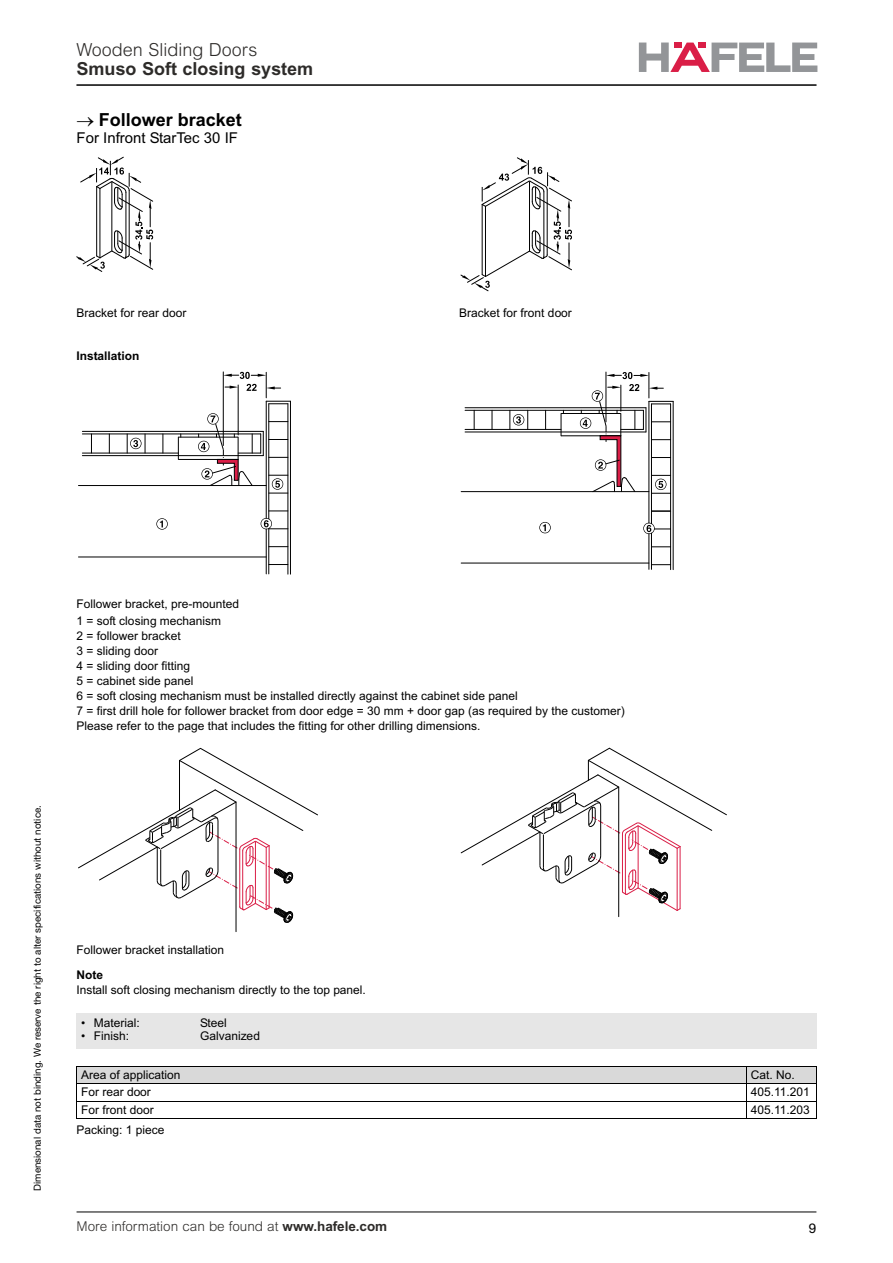
<style>
.page{position:relative;width:893px;height:1263px;background:#fff}
.page>*{position:absolute;margin:0;border:0;box-sizing:border-box;transform-origin:0 0}
.t1{font:700 18px "Arial MT Std";color:#2d2b29}
.t2{font:300 18px "Arial MT Std";color:#2d2b29}
.t3{font:18px "Arial Bold+T42+IMVZZN";color:#000}
.t4{font:15px "Arial+T42+SKHGSC";color:#000}
.t5{font:300 13.5px "Arial MT Std";color:#2d2b29}
.t6{font:13.5px "Helvetica Neue";color:#000}
.t7{font:12px/15px "Arial+T42+SKHGSC";color:#000}
.t8{font:12px "Arial Bold+T42+IMVZZN";color:#000}
.t9{font:9.75px "Helvetica Neue";color:#000}
.s1{font-weight:700}
</style>
<div class="page">
<hr style="left:77px;top:85px;width:739px;height:1px;background:#000">
<hr style="left:77px;top:1211px;width:739px;height:1px;background:#000">
<svg style="left:639px;top:43px;width:178px;height:29px"></svg>
<svg style="left:76px;top:157px;width:77px;height:115px"></svg>
<svg style="left:461px;top:157px;width:111px;height:134px"></svg>
<hr style="left:290px;top:401px;width:1px;height:173px;background:#000">
<hr style="left:266px;top:401px;width:1px;height:173px;background:#000">
<hr style="left:82px;top:455px;width:181px;height:1px;background:#000">
<hr style="left:82px;top:431px;width:181px;height:1px;background:#000">
<hr style="left:78px;top:485px;width:188px;height:1px;background:#000">
<hr style="left:78px;top:556px;width:188px;height:1px;background:#000">
<hr style="left:238px;top:385px;width:1px;height:50px;background:#000">
<hr style="left:223px;top:372px;width:1px;height:73px;background:#000">
<hr style="left:269px;top:404px;width:1px;height:170px;background:#000">
<hr style="left:288px;top:404px;width:1px;height:170px;background:#000">
<hr style="left:82px;top:453px;width:96px;height:1px;background:#000">
<hr style="left:82px;top:434px;width:179px;height:1px;background:#000">
<svg style="left:178px;top:434px;width:3px;height:25px"></svg>
<svg style="left:163px;top:434px;width:1px;height:19px"></svg>
<svg style="left:109px;top:434px;width:1px;height:19px"></svg>
<svg style="left:91px;top:435px;width:1px;height:18px"></svg>
<svg style="left:269px;top:511px;width:19px;height:1px"></svg>
<svg style="left:269px;top:546px;width:19px;height:1px"></svg>
<svg style="left:270px;top:564px;width:18px;height:1px"></svg>
<hr style="left:178px;top:459px;width:39px;height:1px;background:#000">
<hr style="left:178px;top:437px;width:60px;height:1px;background:#000">
<svg style="left:223px;top:372px;width:67px;height:32px"></svg>
<svg style="left:156px;top:518px;width:12px;height:12px"></svg>
<svg style="left:157px;top:519px;width:10px;height:10px"></svg>
<svg style="left:160px;top:520px;width:3px;height:7px"></svg>
<svg style="left:127px;top:434px;width:19px;height:19px"></svg>
<svg style="left:261px;top:518px;width:27px;height:11px"></svg>
<svg style="left:198px;top:413px;width:90px;height:81px"></svg>
<hr style="left:673px;top:401px;width:1px;height:169px;background:#000">
<hr style="left:648px;top:401px;width:1px;height:168px;background:#000">
<hr style="left:465px;top:432px;width:181px;height:1px;background:#000">
<hr style="left:465px;top:407px;width:181px;height:1px;background:#000">
<hr style="left:461px;top:491px;width:188px;height:1px;background:#000">
<hr style="left:461px;top:563px;width:188px;height:1px;background:#000">
<hr style="left:651px;top:404px;width:1px;height:165px;background:#000">
<hr style="left:670px;top:404px;width:1px;height:166px;background:#000">
<hr style="left:465px;top:429px;width:96px;height:1px;background:#000">
<hr style="left:465px;top:410px;width:178px;height:1px;background:#000">
<svg style="left:561px;top:410px;width:3px;height:25px"></svg>
<svg style="left:545px;top:411px;width:1px;height:18px"></svg>
<svg style="left:492px;top:410px;width:1px;height:19px"></svg>
<svg style="left:474px;top:410px;width:1px;height:19px"></svg>
<svg style="left:652px;top:547px;width:19px;height:1px"></svg>
<svg style="left:652px;top:564px;width:18px;height:1px"></svg>
<svg style="left:652px;top:511px;width:18px;height:1px"></svg>
<hr style="left:561px;top:435px;width:39px;height:1px;background:#000">
<hr style="left:561px;top:413px;width:60px;height:1px;background:#000">
<svg style="left:539px;top:522px;width:12px;height:11px"></svg>
<svg style="left:540px;top:523px;width:10px;height:10px"></svg>
<svg style="left:543px;top:524px;width:3px;height:7px"></svg>
<svg style="left:510px;top:410px;width:18px;height:19px"></svg>
<svg style="left:643px;top:523px;width:28px;height:11px"></svg>
<svg style="left:580px;top:372px;width:93px;height:122px"></svg>
<svg style="left:78px;top:747px;width:240px;height:185px"></svg>
<svg style="left:460px;top:747px;width:267px;height:170px"></svg>
<div style="left:77px;top:1013px;width:119px;height:18px;background:#e6e6e6"></div>
<div style="left:196px;top:1013px;width:620px;height:18px;background:#e6e6e6"></div>
<div style="left:77px;top:1031px;width:119px;height:17px;background:#e6e6e6"></div>
<div style="left:196px;top:1031px;width:620px;height:17px;background:#e6e6e6"></div>
<div style="left:77px;top:1066px;width:669px;height:18px;background:#d9d9d9"></div>
<div style="left:746px;top:1066px;width:70px;height:18px;background:#d9d9d9"></div>
<hr style="left:76px;top:1067px;width:1px;height:51px;background:#000">
<hr style="left:746px;top:1066px;width:1px;height:53px;background:#000">
<hr style="left:816px;top:1067px;width:1px;height:51px;background:#000">
<hr style="left:76px;top:1066px;width:741px;height:1px;background:#000">
<hr style="left:76px;top:1084px;width:741px;height:1px;background:#000">
<hr style="left:76px;top:1101px;width:741px;height:1px;background:#000">
<hr style="left:76px;top:1118px;width:741px;height:1px;background:#000">
<h1 class="t2" style="left:77px;top:43px;width:182px">Wooden Sliding Doors</h1>
<h1 class="t1" style="left:77px;top:62px;width:238px">Smuso Soft closing system</h1>
<h1 class="t3" style="left:77px;top:108px;width:167px">□ Follower bracket</h1>
<p class="t4" style="left:77px;top:128px;width:163px">For Infront StarTec 30 IF</p>
<p class="t7" style="left:77px;top:305px;width:111px">Bracket for rear door</p>
<p class="t7" style="left:459px;top:305px;width:114px">Bracket for front door</p>
<p class="t8" style="left:77px;top:348px;width:65px">Installation</p>
<p class="t9" style="left:34px;top:1191px;width:387px;rotate:-90deg">Dimensional data not binding. We reserve the right to alter specifications without notice.</p>
<p class="t7" style="left:77px;top:595px;width:164px;line-height:17px">Follower bracket, pre-mounted<br>1 = soft closing mechanism</p>
<p class="t7" style="left:77px;top:628px;width:550px">2 = follower bracket<br>3 = sliding door<br>4 = sliding door fitting<br>5 = cabinet side panel<br>6 = soft closing mechanism must be installed directly against the cabinet side panel<br>7 = first drill hole for follower bracket from door edge = 30 mm + door gap (as required by the customer)<br>Please refer to the page that includes the fitting for other drilling dimensions.</p>
<p class="t7" style="left:77px;top:942px;width:149px">Follower bracket installation</p>
<p class="t8" style="left:77px;top:967px;width:28px">Note</p>
<p class="t7" style="left:77px;top:982px;width:291px">Install soft closing mechanism directly to the top panel.</p>
<p class="t7" style="left:81px;top:1015px;width:60px">• Material:</p>
<p class="t7" style="left:200px;top:1015px;width:28px">Steel</p>
<p class="t7" style="left:81px;top:1029px;width:50px">• Finish:</p>
<p class="t7" style="left:200px;top:1029px;width:61px">Galvanized</p>
<p class="t7" style="left:81px;top:1067px;width:101px">Area of application</p>
<p class="t7" style="left:751px;top:1067px;width:46px">Cat. No.</p>
<p class="t7" style="left:81px;top:1085px;width:71px">For rear door</p>
<p class="t7" style="left:751px;top:1085px;width:61px">405.11.201</p>
<p class="t7" style="left:81px;top:1102px;width:74px">For front door</p>
<p class="t7" style="left:751px;top:1102px;width:61px">405.11.203</p>
<p class="t7" style="left:77px;top:1122px;width:89px">Packing: 1 piece</p>
<p class="t5" style="left:77px;top:1221px;width:312px">More information can be found at <span class="s1">www.hafele.com</span></p>
<p class="t6" style="left:809px;top:1223px;width:9px">9</p>
</div>
